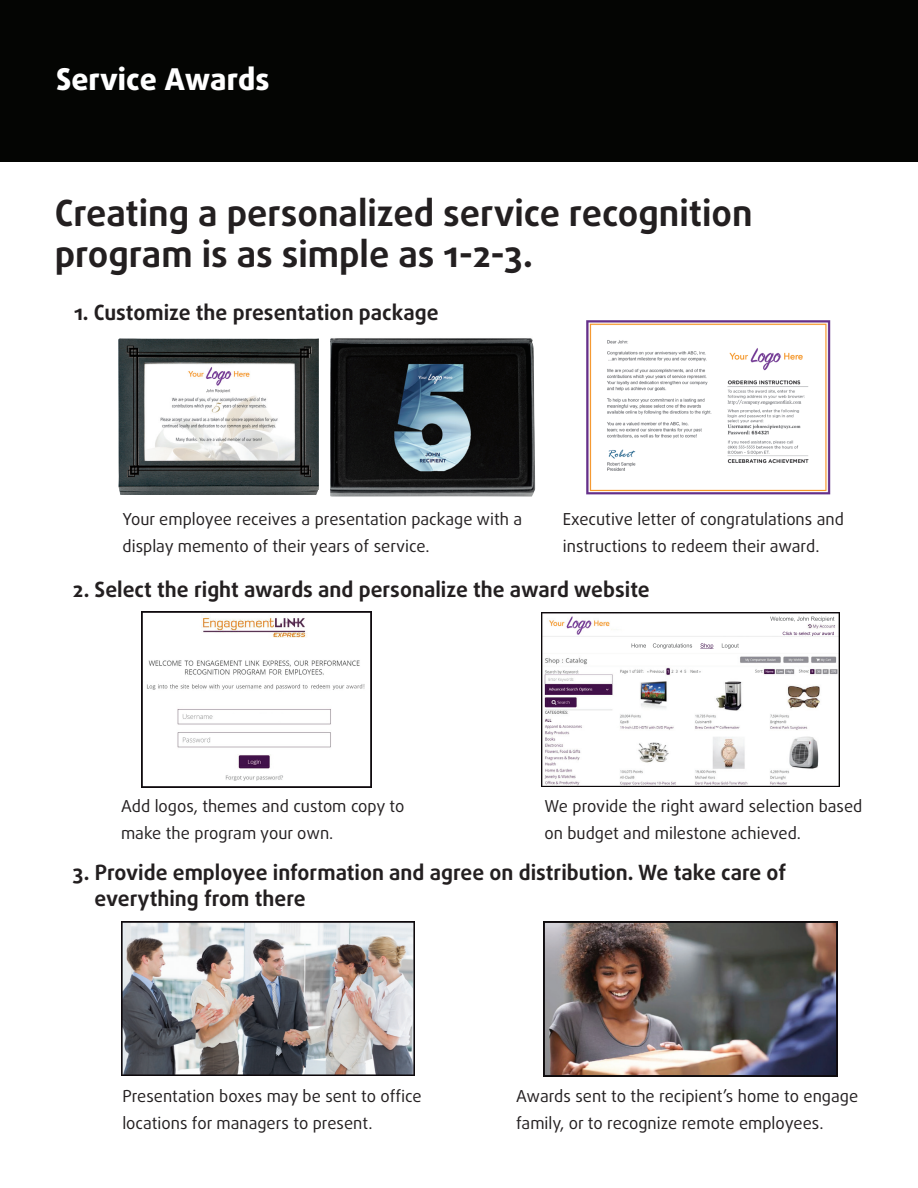
<style>
.page{position:relative;width:918px;height:1188px;background:#fff}
.page>*{position:absolute;margin:0;border:0;box-sizing:border-box;transform-origin:0 0}
.t1{font:700 36px/40.5px "Daxline Pro";color:#231f20}
.t2{font:800 30px "Daxline Pro";color:#fff}
.t3{font:700 21px "Daxline Pro";color:#231f20}
.t4{font:16.5px/27px "Daxline Pro";color:#231f20}
</style>
<div class="page">
<div style="left:0;top:0;width:918px;height:161px;background:#040503"></div>
<img style="left:330px;top:338px;width:205px;height:159px">
<img style="left:118px;top:338px;width:201px;height:157px">
<img style="left:544px;top:922px;width:294px;height:155px">
<img style="left:122px;top:921px;width:292px;height:154px">
<img style="left:541px;top:613px;width:298px;height:174px">
<img style="left:632px;top:643px;width:107px;height:5px">
<img style="left:141px;top:611px;width:231px;height:177px">
<img style="left:586px;top:320px;width:244px;height:175px">
<h2 class="t2" style="left:56px;top:59px;width:215px">Service Awards</h2>
<h1 class="t1" style="left:55px;top:193px;width:699px">Creating a personalized service recognition program is as simple as 1-2-3.</h1>
<p class="t3" style="left:74px;top:299px;width:366px">1. Customize the presentation package</p>
<p class="t4" style="left:123px;top:506px;width:401px">Your employee receives a presentation package with a display memento of their years of service.</p>
<p class="t4" style="left:563px;top:506px;width:282px">Executive letter of congratulations and instructions to redeem their award.</p>
<p class="t3" style="left:73px;top:576px;width:578px">2. Select the right awards and personalize the award website</p>
<p class="t4" style="left:121px;top:793px;width:285px">Add logos, themes and custom copy to make the program your own.</p>
<p class="t3" style="left:73px;top:859px;width:715px">3. Provide employee information and agree on distribution. We take care of</p>
<p class="t4" style="left:544px;top:793px;width:319px">We provide the right award selection based on budget and milestone achieved.</p>
<p class="t3" style="left:94px;top:885px;width:213px">everything from there</p>
<p class="t4" style="left:122px;top:1083px;width:301px">Presentation boxes may be sent to office locations for managers to present.</p>
<p class="t4" style="left:516px;top:1083px;width:344px">Awards sent to the recipient’s home to engage family, or to recognize remote employees.</p>
</div>
